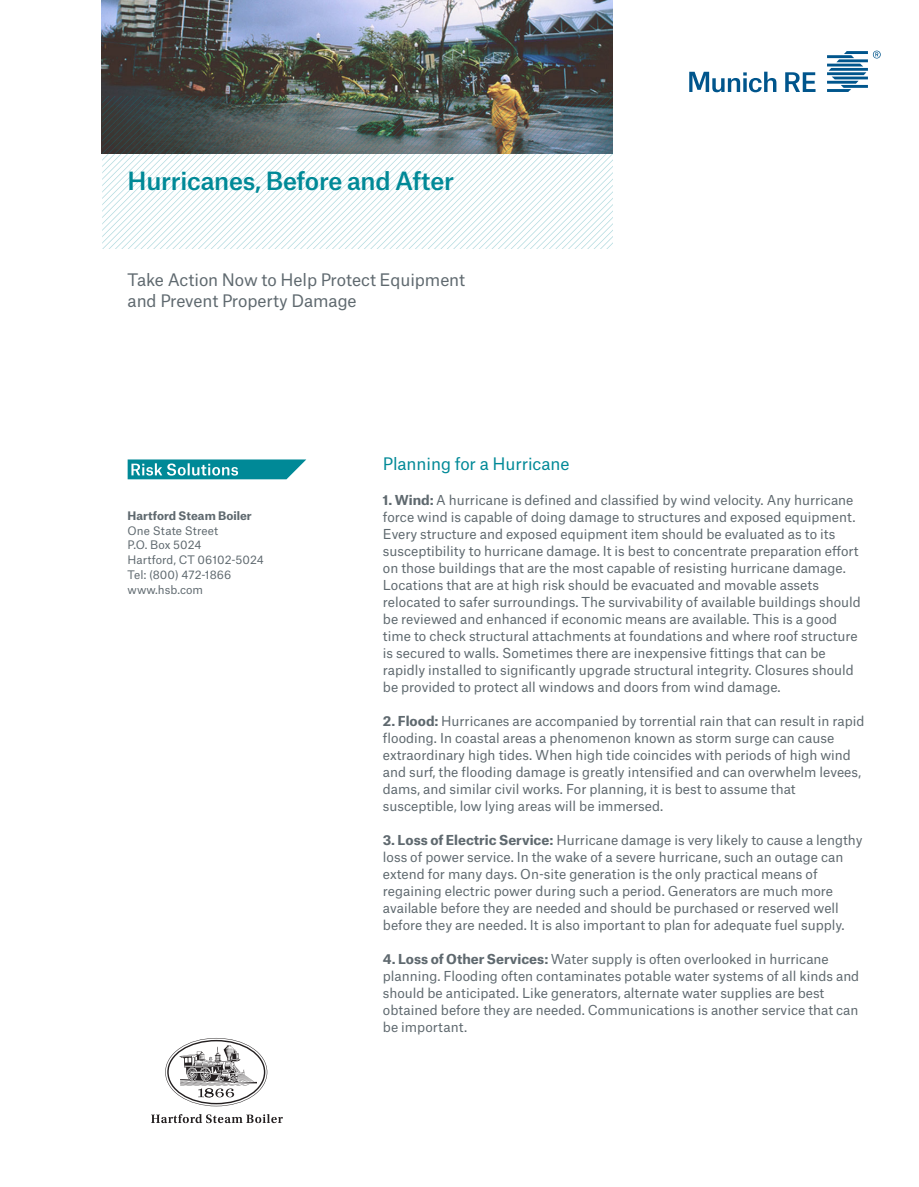
<style>
.page{position:relative;width:919px;height:1187px;background:#fff}
.page>*{position:absolute;margin:0;border:0;box-sizing:border-box;transform-origin:0 0}
.t1{font:500 24px "Munich Re";letter-spacing:-.01em;color:#008997}
.t2{font:16.5px/21.3px "Munich Re";letter-spacing:-.005em;color:#5f696f}
.MR_11_pt_two_lines_H{font:16.5px "Munich Re";letter-spacing:-.005em;color:#008997}
.MR_8_75_pt_regular_s{font:13.2px/17px "Munich Re";color:#5f696f}
.t3{font:11.25px/14.9px "Munich Re";letter-spacing:.005em;color:#5f696f}
.t4{font:700 11.25px "Munich Re";letter-spacing:.005em;color:#5f696f}
.s1{font-weight:700}
</style>
<div class="page">
<img style="left:102px;top:0;width:510px;height:96px">
<svg style="left:102px;top:96px;width:510px;height:153px"></svg>
<svg style="left:128px;top:459px;width:178px;height:20px;background:#34a1ac"></svg>
<svg style="left:785px;top:72px;width:30px;height:20px"></svg>
<svg style="left:689px;top:72px;width:87px;height:20px"></svg>
<svg style="left:827px;top:51px;width:53px;height:41px"></svg>
<svg style="left:165px;top:1038px;width:102px;height:68px"></svg>
<svg style="left:151px;top:1114px;width:132px;height:9px"></svg>
<h1 class="t1" style="left:128px;top:161px;width:328px">Hurricanes, Before and After</h1>
<p class="t2" style="left:128px;top:267px;width:339px">Take Action Now to Help Protect Equipment and Prevent Property Damage</p>
<p class="t4" style="left:128px;top:506px;width:126px">Hartford Steam Boiler</p>
<p class="t3" style="left:128px;top:521px;width:138px">One State Street<br>P.O. Box 5024<br>Hartford, CT 06102-5024<br>Tel: (800) 472-1866 www.hsb.com</p>
<p class="MR_11_pt_two_lines_H" style="left:383px;top:450px;width:188px">Planning for a Hurricane</p>
<p class="MR_8_75_pt_regular_s" style="left:383px;top:489px;width:479px"><span class="s1">1. Wind:</span> A hurricane is defined and classified by wind velocity. Any hurricane force wind is capable of doing damage to structures and exposed equipment.<br>Every structure and exposed equipment item should be evaluated as to its susceptibility to hurricane damage. It is best to concentrate preparation effort on those buildings that are the most capable of resisting hurricane damage.<br>Locations that are at high risk should be evacuated and movable assets relocated to safer surroundings. The survivability of available buildings should be reviewed and enhanced if economic means are available. This is a good time to check structural attachments at foundations and where roof structure is secured to walls. Sometimes there are inexpensive fittings that can be rapidly installed to significantly upgrade structural integrity. Closures should be provided to protect all windows and doors from wind damage.</p>
<p class="MR_8_75_pt_regular_s" style="left:383px;top:711px;width:483px"><span class="s1">2. Flood:</span> Hurricanes are accompanied by torrential rain that can result in rapid flooding. In coastal areas a phenomenon known as storm surge can cause extraordinary high tides. When high tide coincides with periods of high wind and surf, the flooding damage is greatly intensified and can overwhelm levees, dams, and similar civil works. For planning, it is best to assume that susceptible, low lying areas will be immersed.</p>
<p class="MR_8_75_pt_regular_s" style="left:383px;top:830px;width:481px"><span class="s1">3. Loss of Electric Service:</span> Hurricane damage is very likely to cause a lengthy loss of power service. In the wake of a severe hurricane, such an outage can extend for many days. On-site generation is the only practical means of regaining electric power during such a period. Generators are much more available before they are needed and should be purchased or reserved well before they are needed. It is also important to plan for adequate fuel supply.</p>
<p class="MR_8_75_pt_regular_s" style="left:383px;top:949px;width:478px"><span class="s1">4. Loss of Other Services:</span> Water supply is often overlooked in hurricane planning. Flooding often contaminates potable water systems of all kinds and should be anticipated. Like generators, alternate water supplies are best obtained before they are needed. Communications is another service that can be important.</p>
</div>
